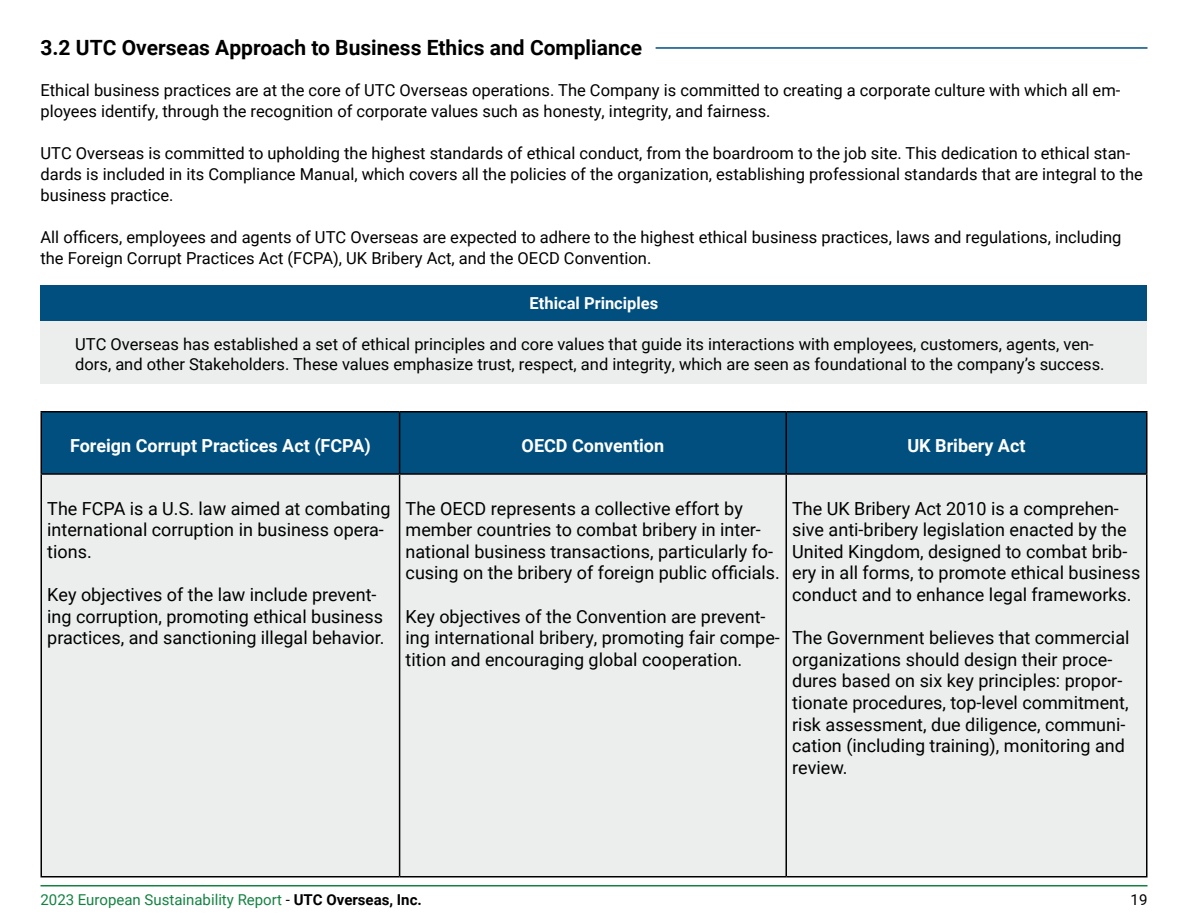
<style>
.page{position:relative;width:1188px;height:918px;background:#fff}
.page>*{position:absolute;margin:0;border:0;box-sizing:border-box;transform-origin:0 0}
.t1{font:700 21px "Roboto";color:#000}
.t2{font:18px/21.6px "Roboto";color:#000}
.t3{font:700 18px "Roboto";color:#fff}
.t4{font:16.5px/21px "Roboto";color:#000}
.t5{font:700 16.5px "Roboto";color:#fff}
.t6{font:15px "Roboto";color:#138241}
.t7{font:15px "Roboto";color:#000}
.s1{color:#000}
.s2{font-weight:700;color:#000}
</style>
<div class="page">
<hr style="left:40px;top:885px;width:1108px;height:1px;background:#138241">
<hr style="left:656px;top:47px;width:492px;height:2px;background:#004f7e">
<div style="left:40px;top:291px;width:1108px;height:93px;background:#eceded"></div>
<div style="left:40px;top:285px;width:1108px;height:36px;background:#004f7e"></div>
<div style="left:42px;top:412px;width:1104px;height:61px;background:#004f7e"></div>
<div style="left:42px;top:475px;width:1104px;height:401px;background:#eceded"></div>
<hr style="left:40px;top:411px;width:360px;height:1px;background:#000">
<hr style="left:40px;top:412px;width:2px;height:61px;background:#000">
<hr style="left:400px;top:411px;width:386px;height:1px;background:#000">
<hr style="left:399px;top:412px;width:1px;height:61px;background:#000">
<hr style="left:786px;top:411px;width:361px;height:1px;background:#000">
<hr style="left:785px;top:412px;width:2px;height:61px;background:#000">
<hr style="left:1146px;top:412px;width:2px;height:61px;background:#000">
<hr style="left:40px;top:473px;width:360px;height:2px;background:#000">
<hr style="left:40px;top:475px;width:2px;height:401px;background:#000">
<hr style="left:400px;top:473px;width:386px;height:2px;background:#000">
<hr style="left:399px;top:475px;width:1px;height:401px;background:#000">
<hr style="left:786px;top:473px;width:361px;height:2px;background:#000">
<hr style="left:785px;top:475px;width:2px;height:401px;background:#000">
<hr style="left:1146px;top:475px;width:2px;height:401px;background:#000">
<hr style="left:40px;top:876px;width:360px;height:2px;background:#000">
<hr style="left:400px;top:876px;width:386px;height:2px;background:#000">
<hr style="left:786px;top:876px;width:361px;height:2px;background:#000">
<p class="t1" style="left:40px;top:33px;width:603px">3.2 UTC Overseas Approach to Business Ethics and Compliance</p>
<p class="t4" style="left:40px;top:79px;width:1081px">Ethical business practices are at the core of UTC Overseas operations. The Company is committed to creating a corporate culture with which all em&shy;ployees identify, through the recognition of corporate values such as honesty, integrity, and fairness.</p>
<p class="t4" style="left:40px;top:142px;width:1104px">UTC Overseas is committed to upholding the highest standards of ethical conduct, from the boardroom to the job site. This dedication to ethical stan&shy;dards is included in its Compliance Manual, which covers all the policies of the organization, establishing professional standards that are integral to the business practice.</p>
<p class="t4" style="left:40px;top:226px;width:1083px">All officers, employees and agents of UTC Overseas are expected to adhere to the highest ethical business practices, laws and regulations, including the Foreign Corrupt Practices Act (FCPA), UK Bribery Act, and the OECD Convention.</p>
<p class="t5" style="left:530px;top:291px;width:130px">Ethical Principles</p>
<p class="t4" style="left:75px;top:333px;width:1031px;line-height:19.8px">UTC Overseas has established a set of ethical principles and core values that guide its interactions with employees, customers, agents, ven&shy;dors, and other Stakeholders. These values emphasize trust, respect, and integrity, which are seen as foundational to the company’s success.</p>
<p class="t3" style="left:70px;top:433px;width:302px">Foreign Corrupt Practices Act (FCPA)</p>
<p class="t3" style="left:522px;top:433px;width:144px">OECD Convention</p>
<p class="t3" style="left:907px;top:433px;width:120px">UK Bribery Act</p>
<p class="t2" style="left:47px;top:497px;width:345px">The FCPA is a U.S. law aimed at combating international corruption in business opera&shy;tions.</p>
<p class="t2" style="left:47px;top:583px;width:339px">Key objectives of the law include prevent&shy;ing corruption, promoting ethical business practices, and sanctioning illegal behavior.</p>
<p class="t2" style="left:406px;top:497px;width:376px">The OECD represents a collective effort by member countries to combat bribery in inter&shy;national business transactions, particularly fo&shy;cusing on the bribery of foreign public officials.</p>
<p class="t2" style="left:406px;top:605px;width:376px">Key objectives of the Convention are prevent&shy;ing international bribery, promoting fair compe&shy;tition and encouraging global cooperation.</p>
<p class="t2" style="left:792px;top:497px;width:350px">The UK Bribery Act 2010 is a comprehen&shy;sive anti-bribery legislation enacted by the United Kingdom, designed to combat brib&shy;ery in all forms, to promote ethical business conduct and to enhance legal frameworks.</p>
<p class="t2" style="left:792px;top:626px;width:339px">The Government believes that commercial organizations should design their proce&shy;dures based on six key principles: propor&shy;tionate procedures, top-level commitment, risk assessment, due diligence, communi&shy;cation (including training), monitoring and review.</p>
<p class="t6" style="left:40px;top:889px;width:383px">2023 European Sustainability Report <span class="s1">-</span> <span class="s2">UTC Overseas, Inc.</span></p>
<p class="t7" style="left:1131px;top:889px;width:18px">19</p>
</div>
